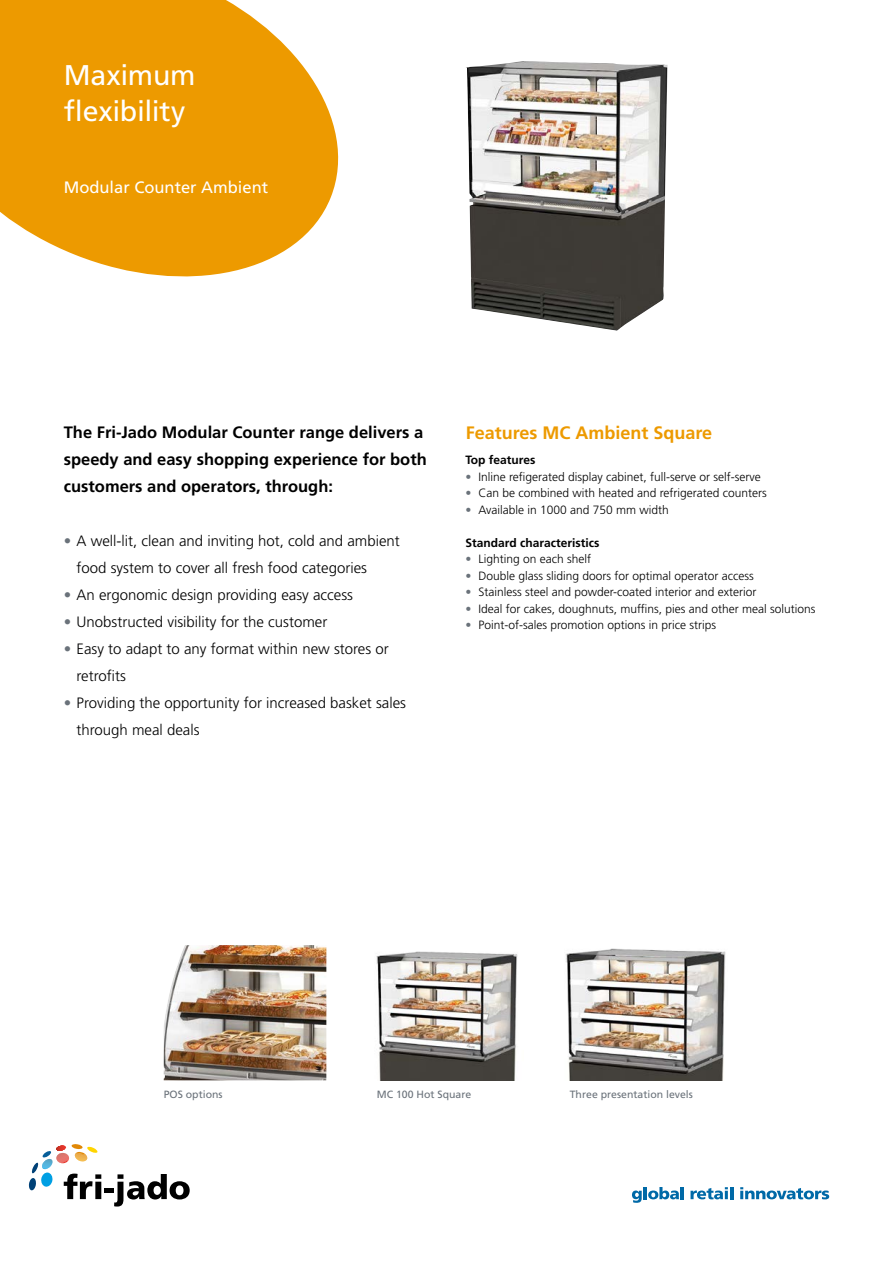
<style>
.page{position:relative;width:893px;height:1263px;background:#fff}
.page>*{position:absolute;margin:0;border:0;box-sizing:border-box;transform-origin:0 0}
.t1{font:28.5px/36px "Frutiger LT Std";letter-spacing:-.01em;color:#fff}
.t2{font:700 18px "Frutiger LT Std";color:#ed9a00}
.t3{font:700 16.5px/27px "Frutiger LT Std";color:#000}
.t4{font:16.5px "Frutiger LT Std";color:#fff}
.t5{font:300 15px/27px "Frutiger LT Std";color:#000}
.t6{font:300 12px "Frutiger LT Std";color:#000}
.t7{font:700 12px "Frutiger LT Std";color:#000}
.t8{font:10.5px "Frutiger LT Std";color:#6a727a}
.s1{color:#6a727a}
</style>
<div class="page">
<img style="left:466px;top:61px;width:201px;height:270px">
<img style="left:565px;top:948px;width:161px;height:132px">
<img style="left:376px;top:951px;width:142px;height:129px">
<img style="left:164px;top:945px;width:162px;height:135px">
<svg style="left:0;top:0;width:338px;height:276px;background:#efa723"></svg>
<svg style="left:29px;top:1144px;width:161px;height:62px"></svg>
<svg style="left:632px;top:1187px;width:52px;height:16px"></svg>
<svg style="left:690px;top:1187px;width:43px;height:12px"></svg>
<svg style="left:740px;top:1187px;width:89px;height:12px"></svg>
<h1 class="t1" style="left:64px;top:58px;width:133px">Maximum flexibility</h1>
<h3 class="t4" style="left:64px;top:178px;width:206px">Modular Counter Ambient</h3>
<h3 class="t3" style="left:64px;top:419px;width:365px">The Fri-Jado Modular Counter range delivers a speedy and easy shopping experience for both customers and operators, through:</h3>
<p class="t5" style="left:77px;top:528px;width:325px;text-indent:-13px"><span class="s1">•</span> A well-lit, clean and inviting hot, cold and ambient food system to cover all fresh food categories</p>
<p class="t5" style="left:64px;top:582px;width:291px"><span class="s1">•</span> An ergonomic design providing easy access</p>
<p class="t5" style="left:64px;top:609px;width:265px"><span class="s1">•</span> Unobstructed visibility for the customer</p>
<p class="t5" style="left:77px;top:636px;width:314px;text-indent:-13px"><span class="s1">•</span> Easy to adapt to any format within new stores or retrofits</p>
<p class="t5" style="left:77px;top:690px;width:331px;text-indent:-13px"><span class="s1">•</span> Providing the opportunity for increased basket sales through meal deals</p>
<h2 class="t2" style="left:466px;top:422px;width:248px">Features MC Ambient Square</h2>
<p class="t7" style="left:466px;top:453px;width:71px">Top features</p>
<p class="t6" style="left:466px;top:470px;width:297px"><span class="s1">•</span> Inline refigerated display cabinet, full-serve or self-serve</p>
<p class="t6" style="left:466px;top:486px;width:303px"><span class="s1">•</span> Can be combined with heated and refrigerated counters</p>
<p class="t6" style="left:466px;top:503px;width:205px"><span class="s1">•</span> Available in 1000 and 750 mm width</p>
<p class="t7" style="left:466px;top:535px;width:135px">Standard characteristics</p>
<p class="t6" style="left:466px;top:552px;width:127px"><span class="s1">•</span> Lighting on each shelf</p>
<p class="t6" style="left:466px;top:569px;width:290px"><span class="s1">•</span> Double glass sliding doors for optimal operator access</p>
<p class="t6" style="left:466px;top:585px;width:292px"><span class="s1">•</span> Stainless steel and powder-coated interior and exterior</p>
<p class="t6" style="left:466px;top:602px;width:351px"><span class="s1">•</span> Ideal for cakes, doughnuts, muffins, pies and other meal solutions</p>
<p class="t6" style="left:466px;top:618px;width:252px"><span class="s1">•</span> Point-of-sales promotion options in price strips</p>
<p class="t8" style="left:164px;top:1088px;width:60px">POS options</p>
<p class="t8" style="left:377px;top:1088px;width:96px">MC 100 Hot Square</p>
<p class="t8" style="left:570px;top:1088px;width:125px">Three presentation levels</p>
</div>
